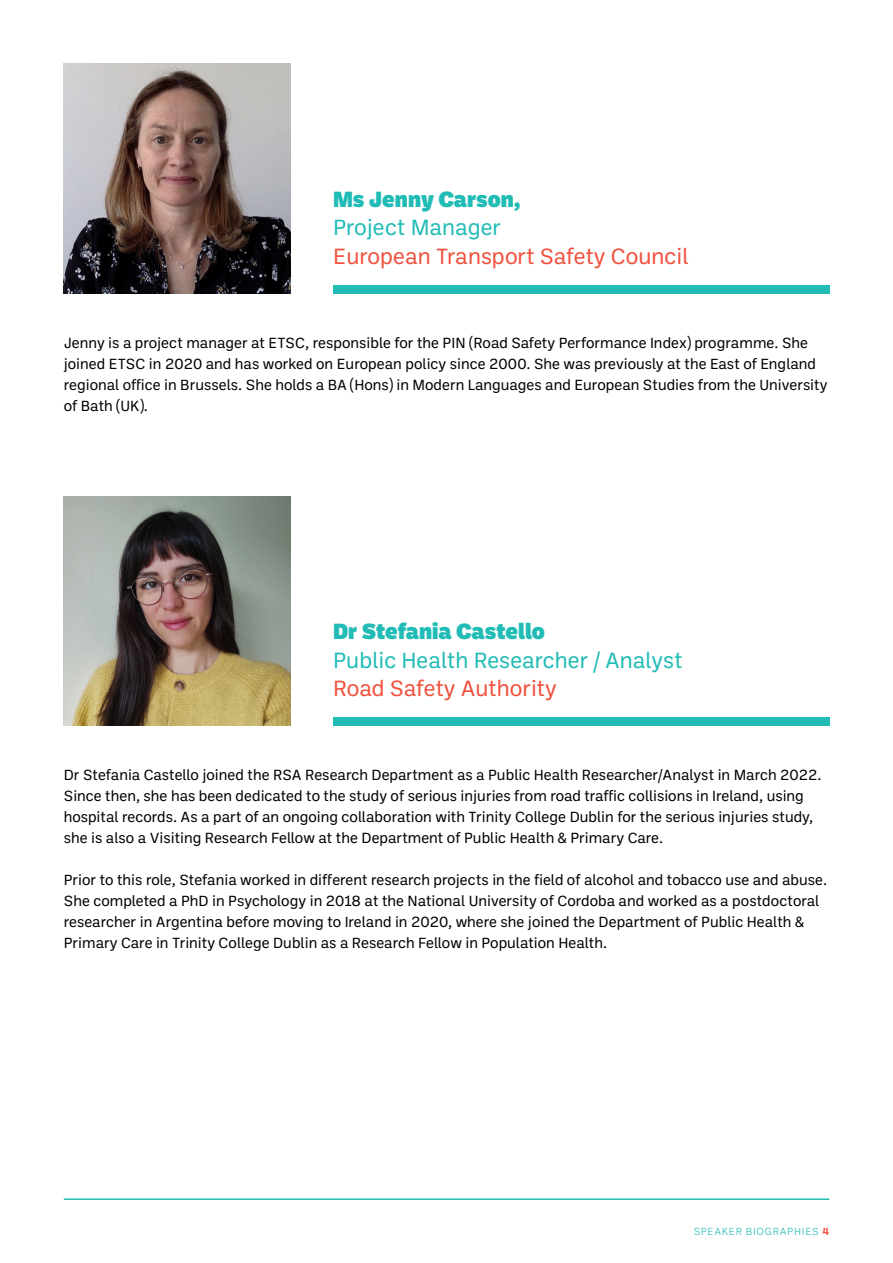
<style>
.page{position:relative;width:893px;height:1263px;background:#fff}
.page>*{position:absolute;margin:0;border:0;box-sizing:border-box;transform-origin:0 0}
.t1{font:22.5px "Ballinger";color:#f0523e}
.t2{font:22.5px "Ballinger";color:#22bcb6}
.t3{font:900 22.5px "Ballinger";color:#22bcb6}
.Body_Copy{font:15px/21px "Ballinger";color:#040101}
.t4{font:300 10.5px "Ballinger";letter-spacing:.06em;color:#22bcb6}
.s1{font-weight:700;color:#f0523e}
</style>
<div class="page">
<img style="left:64px;top:64px;width:227px;height:229px">
<div style="left:333px;top:285px;width:496px;height:8px;background:#22bcb6"></div>
<img style="left:64px;top:496px;width:227px;height:230px">
<div style="left:333px;top:717px;width:496px;height:9px;background:#22bcb6"></div>
<hr style="left:64px;top:1198px;width:765px;height:2px;background:#22bcb6">
<p class="t3" style="left:333px;top:183px;width:189px">Ms Jenny Carson,</p>
<p class="t2" style="left:333px;top:215px;width:169px">Project Manager</p>
<p class="t1" style="left:333px;top:244px;width:357px">European Transport Safety Council</p>
<p class="Body_Copy" style="left:64px;top:332px;width:765px">Jenny is a project manager at ETSC, responsible for the PIN (Road Safety Performance Index) programme. She joined ETSC in 2020 and has worked on European policy since 2000. She was previously at the East of England regional office in Brussels. She holds a BA (Hons) in Modern Languages and European Studies from the University of Bath (UK).</p>
<p class="t3" style="left:333px;top:615px;width:213px">Dr Stefania Castello</p>
<p class="t2" style="left:333px;top:647px;width:351px">Public Health Researcher / Analyst</p>
<p class="t1" style="left:333px;top:676px;width:225px">Road Safety Authority</p>
<p class="Body_Copy" style="left:64px;top:765px;width:759px">Dr Stefania Castello joined the RSA Research Department as a Public Health Researcher/Analyst in March 2022.<br>Since then, she has been dedicated to the study of serious injuries from road traffic collisions in Ireland, using hospital records. As a part of an ongoing collaboration with Trinity College Dublin for the serious injuries study, she is also a Visiting Research Fellow at the Department of Public Health &amp; Primary Care.</p>
<p class="Body_Copy" style="left:64px;top:870px;width:765px">Prior to this role, Stefania worked in different research projects in the field of alcohol and tobacco use and abuse.<br>She completed a PhD in Psychology in 2018 at the National University of Cordoba and worked as a postdoctoral researcher in Argentina before moving to Ireland in 2020, where she joined the Department of Public Health &amp; Primary Care in Trinity College Dublin as a Research Fellow in Population Health.</p>
<p class="t4" style="left:694px;top:1226px;width:137px">SPEAKER BIOGRAPHIES <span class="s1">4</span></p>
</div>
